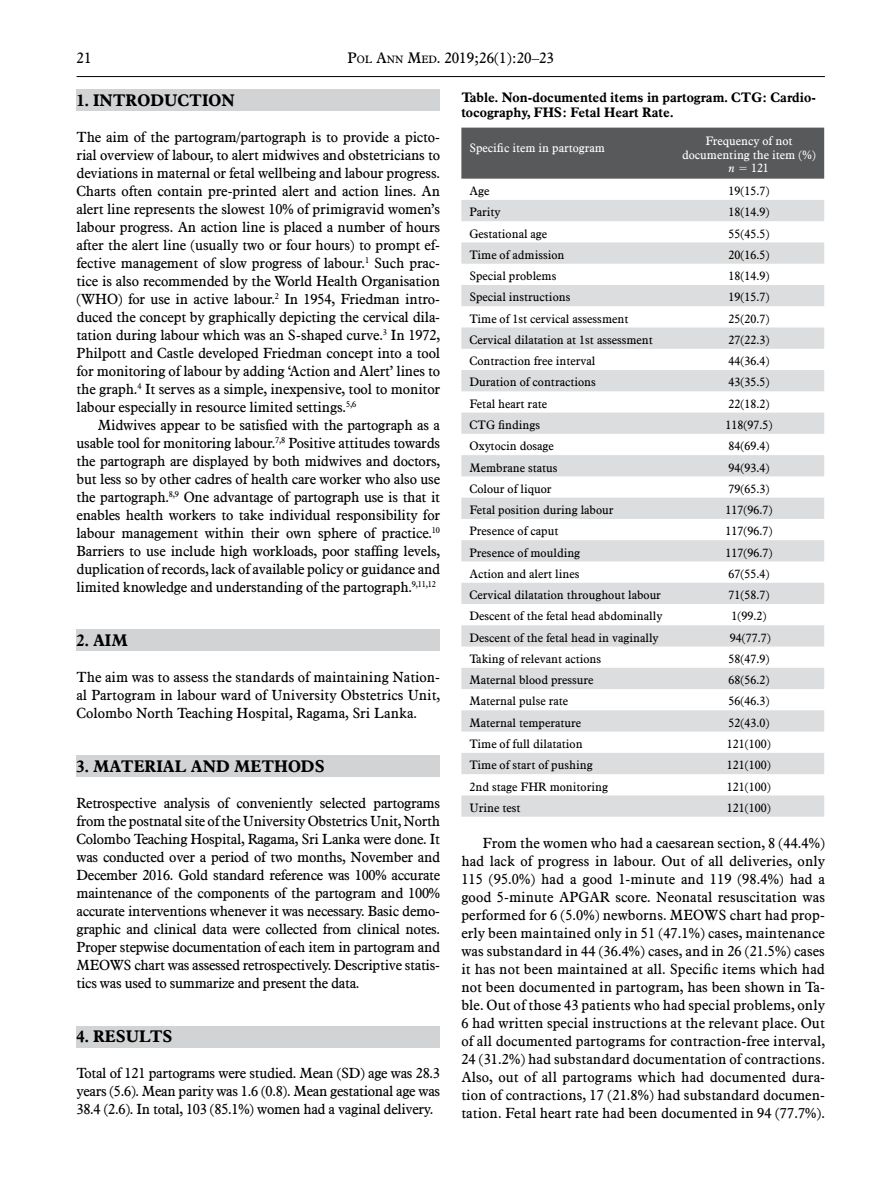
<style>
.page{position:relative;width:893px;height:1191px;background:#fff}
.page>*{position:absolute;margin:0;border:0;box-sizing:border-box;transform-origin:0 0}
.Śródtytuł{font:700 16.5px "Aldine 721 EU";color:#000}
.t1{font:15px "Aldine 721 EU";color:#000}
.Tekst_główny_-_bez{font:14.4px/18px "Aldine 721 EU";letter-spacing:-.02em;color:#000;text-align:justify}
.Tekst_główny{font:14.4px/18px "Aldine 721 EU";letter-spacing:-.015em;color:#000;text-align:justify}
.Tabelka_-_tytuł{font:700 13.5px/15px "Aldine 721 EU";color:#000}
.Tabelka_-_tekst{font:12px "Aldine 721 EU";color:#000}
.Tabelka_-_tekst-2{font:12px "Aldine 721 EU";color:#fff}
.s1{font-size:10.5px}
.s2{font-style:italic}
</style>
<div class="page">
<hr style="left:77px;top:76px;width:748px;height:1px;background:#000">
<div style="left:77px;top:89px;width:363px;height:22px;background:#d1d3d4"></div>
<div style="left:77px;top:755px;width:363px;height:22px;background:#d1d3d4"></div>
<div style="left:77px;top:1026px;width:363px;height:21px;background:#d1d3d4"></div>
<div style="left:77px;top:629px;width:363px;height:22px;background:#d1d3d4"></div>
<div style="left:461px;top:128px;width:363px;height:51px;background:#58595b"></div>
<svg style="left:461px;top:200px;width:363px;height:616px"></svg>
<p class="t1" style="left:77px;top:49px;width:16px">21</p>
<p class="t1" style="left:347px;top:49px;width:208px">P<span class="s1">OL</span> A<span class="s1">NN</span> M<span class="s1">ED</span>. 2019;26(1):20–23</p>
<p class="Śródtytuł" style="left:77px;top:90px;width:160px">1. INTRODUCTION</p>
<p class="Tekst_główny_-_bez" style="left:77px;top:128px;width:365px">The aim of the partogram/partograph is to provide a picto&shy;rial overview of labour, to alert midwives and obstetricians to deviations in maternal or fetal wellbeing and labour progress.<br>Charts often contain pre-printed alert and action lines. An alert line represents the slowest 10% of primigravid women’s labour progress. An action line is placed a number of hours after the alert line (usually two or four hours) to prompt ef&shy;fective management of slow progress of labour.<sup>1</sup> Such prac&shy;tice is also recommended by the World Health Organisation (WHO) for use in active labour.<sup>2</sup> In 1954, Friedman intro&shy;duced the concept by graphically depicting the cervical dila&shy;tation during labour which was an S-shaped curve.<sup>3</sup> In 1972, Philpott and Castle developed Friedman concept into a tool for monitoring of labour by adding ‘Action and Alert’ lines to the graph.<sup>4</sup> It serves as a simple, inexpensive, tool to monitor labour especially in resource limited settings.<sup>5,6</sup></p>
<p class="Tekst_główny" style="left:77px;top:416px;width:365px;text-indent:21px">Midwives appear to be satisfied with the partograph as a usable tool for monitoring labour.<sup>7,8</sup> Positive attitudes towards the partograph are displayed by both midwives and doctors, but less so by other cadres of health care worker who also use the partograph.<sup>8,9</sup> One advantage of partograph use is that it enables health workers to take individual responsibility for labour management within their own sphere of practice.<sup>10<br></sup>Barriers to use include high workloads, poor staffing levels, duplication of records, lack of available policy or guidance and limited knowledge and understanding of the partograph.<sup>9,11,12</sup></p>
<p class="Śródtytuł" style="left:77px;top:630px;width:53px">2. AIM</p>
<p class="Tekst_główny_-_bez" style="left:77px;top:668px;width:365px">The aim was to assess the standards of maintaining Nation&shy;al Partogram in labour ward of University Obstetrics Unit, Colombo North Teaching Hospital, Ragama, Sri Lanka.</p>
<p class="Śródtytuł" style="left:77px;top:756px;width:250px">3. MATERIAL AND METHODS</p>
<p class="Tekst_główny_-_bez" style="left:77px;top:794px;width:365px">Retrospective analysis of conveniently selected partograms from the postnatal site of the University Obstetrics Unit, North Colombo Teaching Hospital, Ragama, Sri Lanka were done. It was conducted over a period of two months, November and December 2016. Gold standard reference was 100% accurate maintenance of the components of the partogram and 100% accurate interventions whenever it was necessary. Basic demo&shy;graphic and clinical data were collected from clinical notes.<br>Proper stepwise documentation of each item in partogram and MEOWS chart was assessed retrospectively. Descriptive statis&shy;tics was used to summarize and present the data.</p>
<p class="Śródtytuł" style="left:77px;top:1026px;width:98px">4. RESULTS</p>
<p class="Tekst_główny_-_bez" style="left:77px;top:1064px;width:365px">Total of 121 partograms were studied. Mean (SD) age was 28.3 years (5.6). Mean parity was 1.6 (0.8). Mean gestational age was 38.4 (2.6). In total, 103 (85.1%) women had a vaginal delivery.</p>
<p class="Tabelka_-_tytuł" style="left:461px;top:91px;width:356px">Table. Non-documented items in partogram. CTG: Cardio&shy;tocography, FHS: Fetal Heart Rate.</p>
<p class="Tabelka_-_tekst-2" style="left:469px;top:141px;width:137px">Specific item in partogram</p>
<p class="Tabelka_-_tekst-2" style="left:705px;top:134px;width:89px">Frequency of not</p>
<p class="Tabelka_-_tekst-2" style="left:682px;top:147px;width:135px">documenting the item (%)</p>
<p class="Tabelka_-_tekst-2" style="left:729px;top:161px;width:42px"><span class="s2">n</span> = 121</p>
<p class="Tabelka_-_tekst" style="left:469px;top:183px;width:21px">Age</p>
<p class="Tabelka_-_tekst" style="left:728px;top:183px;width:42px">19(15.7)</p>
<p class="Tabelka_-_tekst" style="left:469px;top:205px;width:33px">Parity</p>
<p class="Tabelka_-_tekst" style="left:728px;top:205px;width:42px">18(14.9)</p>
<p class="Tabelka_-_tekst" style="left:469px;top:226px;width:79px">Gestational age</p>
<p class="Tabelka_-_tekst" style="left:728px;top:226px;width:42px">55(45.5)</p>
<p class="Tabelka_-_tekst" style="left:469px;top:247px;width:97px">Time of admission</p>
<p class="Tabelka_-_tekst" style="left:728px;top:247px;width:42px">20(16.5)</p>
<p class="Tabelka_-_tekst" style="left:469px;top:268px;width:88px">Special problems</p>
<p class="Tabelka_-_tekst" style="left:728px;top:268px;width:42px">18(14.9)</p>
<p class="Tabelka_-_tekst" style="left:469px;top:290px;width:102px">Special instructions</p>
<p class="Tabelka_-_tekst" style="left:728px;top:290px;width:42px">19(15.7)</p>
<p class="Tabelka_-_tekst" style="left:469px;top:311px;width:160px">Time of 1st cervical assessment</p>
<p class="Tabelka_-_tekst" style="left:728px;top:311px;width:42px">25(20.7)</p>
<p class="Tabelka_-_tekst" style="left:469px;top:332px;width:185px">Cervical dilatation at 1st assessment</p>
<p class="Tabelka_-_tekst" style="left:728px;top:332px;width:42px">27(22.3)</p>
<p class="Tabelka_-_tekst" style="left:469px;top:354px;width:128px">Contraction free interval</p>
<p class="Tabelka_-_tekst" style="left:728px;top:354px;width:42px">44(36.4)</p>
<p class="Tabelka_-_tekst" style="left:469px;top:375px;width:128px">Duration of contractions</p>
<p class="Tabelka_-_tekst" style="left:728px;top:375px;width:42px">43(35.5)</p>
<p class="Tabelka_-_tekst" style="left:469px;top:396px;width:79px">Fetal heart rate</p>
<p class="Tabelka_-_tekst" style="left:728px;top:396px;width:42px">22(18.2)</p>
<p class="Tabelka_-_tekst" style="left:469px;top:417px;width:72px">CTG findings</p>
<p class="Tabelka_-_tekst" style="left:725px;top:417px;width:48px">118(97.5)</p>
<p class="Tabelka_-_tekst" style="left:469px;top:439px;width:86px">Oxytocin dosage</p>
<p class="Tabelka_-_tekst" style="left:728px;top:439px;width:42px">84(69.4)</p>
<p class="Tabelka_-_tekst" style="left:469px;top:460px;width:90px">Membrane status</p>
<p class="Tabelka_-_tekst" style="left:728px;top:460px;width:42px">94(93.4)</p>
<p class="Tabelka_-_tekst" style="left:469px;top:481px;width:84px">Colour of liquor</p>
<p class="Tabelka_-_tekst" style="left:728px;top:481px;width:42px">79(65.3)</p>
<p class="Tabelka_-_tekst" style="left:469px;top:502px;width:146px">Fetal position during labour</p>
<p class="Tabelka_-_tekst" style="left:725px;top:502px;width:48px">117(96.7)</p>
<p class="Tabelka_-_tekst" style="left:469px;top:524px;width:90px">Presence of caput</p>
<p class="Tabelka_-_tekst" style="left:725px;top:524px;width:48px">117(96.7)</p>
<p class="Tabelka_-_tekst" style="left:469px;top:545px;width:112px">Presence of moulding</p>
<p class="Tabelka_-_tekst" style="left:725px;top:545px;width:48px">117(96.7)</p>
<p class="Tabelka_-_tekst" style="left:469px;top:566px;width:111px">Action and alert lines</p>
<p class="Tabelka_-_tekst" style="left:728px;top:566px;width:42px">67(55.4)</p>
<p class="Tabelka_-_tekst" style="left:469px;top:587px;width:193px">Cervical dilatation throughout labour</p>
<p class="Tabelka_-_tekst" style="left:728px;top:587px;width:42px">71(58.7)</p>
<p class="Tabelka_-_tekst" style="left:469px;top:609px;width:194px">Descent of the fetal head abdominally</p>
<p class="Tabelka_-_tekst" style="left:731px;top:609px;width:36px">1(99.2)</p>
<p class="Tabelka_-_tekst" style="left:469px;top:630px;width:191px">Descent of the fetal head in vaginally</p>
<p class="Tabelka_-_tekst" style="left:730px;top:630px;width:42px">94(77.7)</p>
<p class="Tabelka_-_tekst" style="left:469px;top:651px;width:133px">Taking of relevant actions</p>
<p class="Tabelka_-_tekst" style="left:728px;top:651px;width:42px">58(47.9)</p>
<p class="Tabelka_-_tekst" style="left:469px;top:672px;width:126px">Maternal blood pressure</p>
<p class="Tabelka_-_tekst" style="left:728px;top:672px;width:42px">68(56.2)</p>
<p class="Tabelka_-_tekst" style="left:469px;top:694px;width:100px">Maternal pulse rate</p>
<p class="Tabelka_-_tekst" style="left:728px;top:694px;width:42px">56(46.3)</p>
<p class="Tabelka_-_tekst" style="left:469px;top:715px;width:113px">Maternal temperature</p>
<p class="Tabelka_-_tekst" style="left:728px;top:715px;width:42px">52(43.0)</p>
<p class="Tabelka_-_tekst" style="left:469px;top:736px;width:115px">Time of full dilatation</p>
<p class="Tabelka_-_tekst" style="left:727px;top:736px;width:45px">121(100)</p>
<p class="Tabelka_-_tekst" style="left:469px;top:757px;width:125px">Time of start of pushing</p>
<p class="Tabelka_-_tekst" style="left:727px;top:757px;width:45px">121(100)</p>
<p class="Tabelka_-_tekst" style="left:469px;top:779px;width:140px">2nd stage FHR monitoring</p>
<p class="Tabelka_-_tekst" style="left:727px;top:779px;width:45px">121(100)</p>
<p class="Tabelka_-_tekst" style="left:469px;top:800px;width:53px">Urine test</p>
<p class="Tabelka_-_tekst" style="left:727px;top:800px;width:45px">121(100)</p>
<p class="Tekst_główny" style="left:461px;top:834px;width:365px;text-indent:21px">From the women who had a caesarean section, 8 (44.4%) had lack of progress in labour. Out of all deliveries, only 115 (95.0%) had a good 1-minute and 119 (98.4%) had a good 5-minute APGAR score. Neonatal resuscitation was performed for 6 (5.0%) newborns. MEOWS chart had prop&shy;erly been maintained only in 51 (47.1%) cases, maintenance was substandard in 44 (36.4%) cases, and in 26 (21.5%) cases it has not been maintained at all. Specific items which had not been documented in partogram, has been shown in Ta&shy;ble. Out of those 43 patients who had special problems, only 6 had written special instructions at the relevant place. Out of all documented partograms for contraction-free interval, 24 (31.2%) had substandard documentation of contractions.<br>Also, out of all partograms which had documented dura&shy;tion of contractions, 17 (21.8%) had substandard documen&shy;tation. Fetal heart rate had been documented in 94 (77.7%).</p>
</div>
